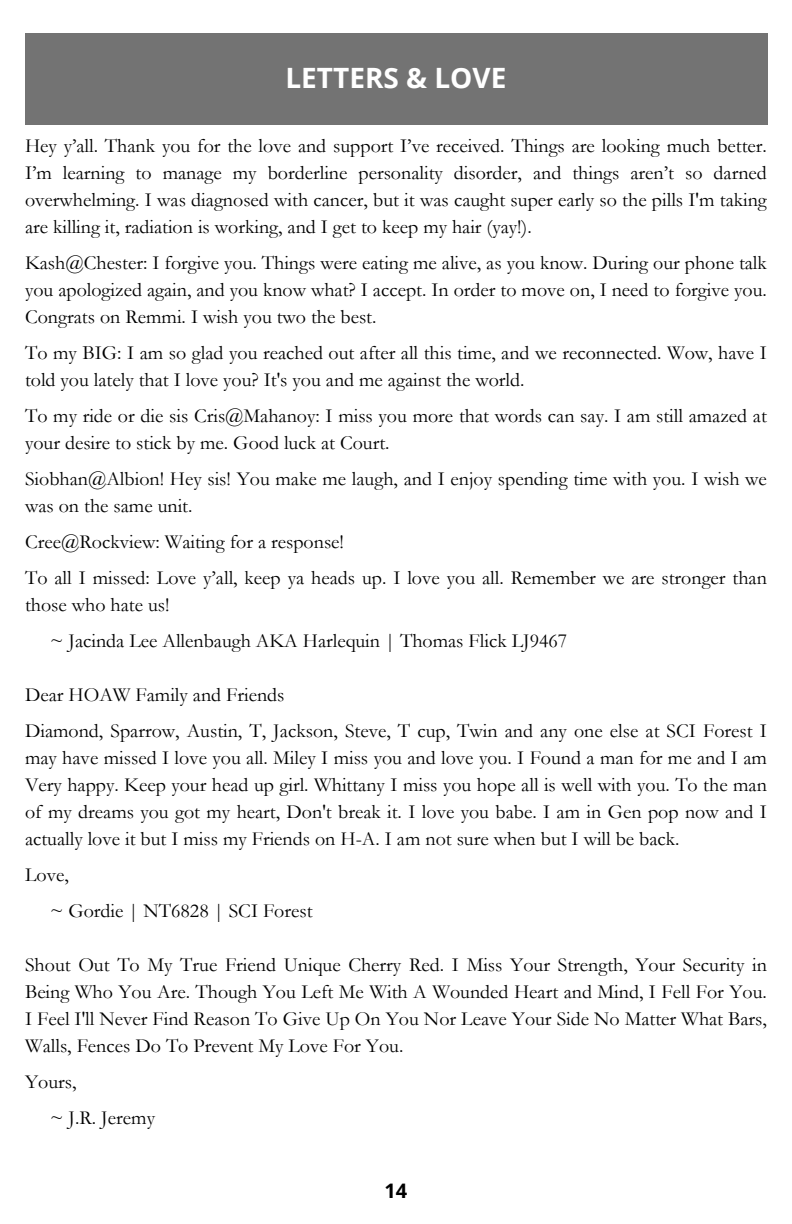
<style>
.page{position:relative;width:792px;height:1224px;background:#fff}
.page>*{position:absolute;margin:0;border:0;box-sizing:border-box;transform-origin:0 0}
.t1{font:700 28px "Open Sans";color:#fff}
.t2{font:20px/27px "Garamond";color:#000;text-align:justify}
.t3{font:700 20px "Open Sans";color:#000}
</style>
<div class="page">
<h1 class="t1" style="left:286px;top:58px;width:222px">LETTERS &amp; LOVE</h1>
<p class="t2" style="left:25px;top:133px;width:743px">Hey y’all. Thank you for the love and support I’ve received. Things are looking much better.<br>I’m learning to manage my borderline personality disorder, and things aren’t so darned overwhelming. I was diagnosed with cancer, but it was caught super early so the pills I'm taking are killing it, radiation is working, and I get to keep my hair (yay!).</p>
<p class="t2" style="left:25px;top:250px;width:743px">Kash@Chester: I forgive you. Things were eating me alive, as you know. During our phone talk you apologized again, and you know what? I accept. In order to move on, I need to forgive you.<br>Congrats on Remmi. I wish you two the best.</p>
<p class="t2" style="left:25px;top:340px;width:743px">To my BIG: I am so glad you reached out after all this time, and we reconnected. Wow, have I told you lately that I love you? It's you and me against the world.</p>
<p class="t2" style="left:25px;top:403px;width:743px">To my ride or die sis Cris@Mahanoy: I miss you more that words can say. I am still amazed at your desire to stick by me. Good luck at Court.</p>
<p class="t2" style="left:25px;top:466px;width:743px">Siobhan@Albion! Hey sis! You make me laugh, and I enjoy spending time with you. I wish we was on the same unit.</p>
<p class="t2" style="left:25px;top:529px;width:320px">Cree@Rockview: Waiting for a response!</p>
<p class="t2" style="left:25px;top:565px;width:743px">To all I missed: Love y’all, keep ya heads up. I love you all. Remember we are stronger than those who hate us!</p>
<p class="t2" style="left:50px;top:628px;width:519px">~ Jacinda Lee Allenbaugh AKA Harlequin | Thomas Flick LJ9467</p>
<p class="t2" style="left:25px;top:682px;width:261px">Dear HOAW Family and Friends</p>
<p class="t2" style="left:25px;top:718px;width:743px">Diamond, Sparrow, Austin, T, Jackson, Steve, T cup, Twin and any one else at SCI Forest I may have missed I love you all. Miley I miss you and love you. I Found a man for me and I am Very happy. Keep your head up girl. Whittany I miss you hope all is well with you. To the man of my dreams you got my heart, Don't break it. I love you babe. I am in Gen pop now and I actually love it but I miss my Friends on H-A. I am not sure when but I will be back.</p>
<p class="t2" style="left:25px;top:862px;width:45px">Love,</p>
<p class="t2" style="left:50px;top:898px;width:264px">~ Gordie | NT6828 | SCI Forest</p>
<p class="t2" style="left:25px;top:952px;width:743px">Shout Out To My True Friend Unique Cherry Red. I Miss Your Strength, Your Security in Being Who You Are. Though You Left Me With A Wounded Heart and Mind, I Fell For You.<br>I Feel I'll Never Find Reason To Give Up On You Nor Leave Your Side No Matter What Bars, Walls, Fences Do To Prevent My Love For You.</p>
<p class="t2" style="left:25px;top:1069px;width:53px">Yours,</p>
<p class="t2" style="left:50px;top:1105px;width:106px">~ J.R. Jeremy</p>
<p class="t3" style="left:385px;top:1177px;width:24px">14</p>
</div>
